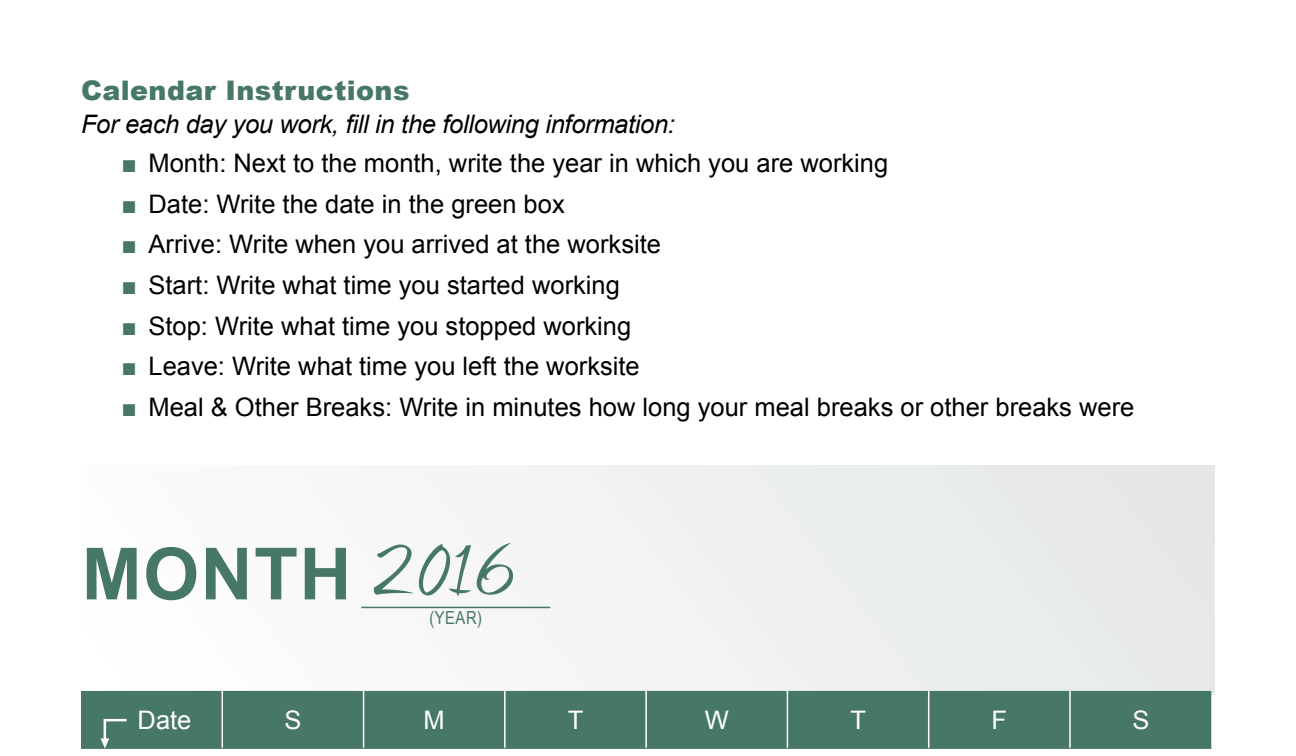
<style>
.page{position:relative;width:1296px;height:756px;background:#fff}
.page>*{position:absolute;margin:0;border:0;box-sizing:border-box;transform-origin:0 0}
.t1{font:700 72px "Arial";letter-spacing:.02em;color:#477765}
.HEADING{font:900 27px "Arial";letter-spacing:.015em;color:#477765}
.t2{font:25.5px "Arial";color:#000}
.TEXT{font:italic 25.5px "Arial";letter-spacing:-.015em;color:#000}
.t3{font:25.5px "Arial";color:#fff}
.t4{font:18px "Arial Narrow";color:#477765}
.s1{font-weight:700;color:#477765}
.s2{font-family:"Amienne";font-weight:400;font-size:96px}
</style>
<div class="page">
<div style="left:81px;top:465px;width:1134px;height:229px;background:#f2f3f2"></div>
<div style="left:81px;top:691px;width:1130px;height:57px;background:#477765"></div>
<hr style="left:80px;top:536px;width:2px;height:155px;background:#fff">
<hr style="left:222px;top:691px;width:1px;height:57px;background:#fff">
<hr style="left:363px;top:691px;width:1px;height:57px;background:#fff">
<hr style="left:504px;top:691px;width:2px;height:57px;background:#fff">
<hr style="left:645px;top:691px;width:2px;height:57px;background:#fff">
<hr style="left:787px;top:691px;width:1px;height:57px;background:#fff">
<hr style="left:928px;top:691px;width:1px;height:57px;background:#fff">
<hr style="left:1069px;top:691px;width:2px;height:57px;background:#fff">
<hr style="left:81px;top:748px;width:141px;height:1px;background:#477765">
<hr style="left:222px;top:748px;width:142px;height:1px;background:#477765">
<hr style="left:364px;top:748px;width:141px;height:1px;background:#477765">
<hr style="left:505px;top:748px;width:141px;height:1px;background:#477765">
<hr style="left:646px;top:748px;width:141px;height:1px;background:#477765">
<hr style="left:787px;top:748px;width:142px;height:1px;background:#477765">
<hr style="left:929px;top:748px;width:141px;height:1px;background:#477765">
<hr style="left:1070px;top:748px;width:141px;height:1px;background:#477765">
<svg style="left:101px;top:719px;width:26px;height:29px"></svg>
<hr style="left:361px;top:607px;width:189px;height:1px;background:#477765">
<p class="HEADING" style="left:81px;top:71px;width:330px">Calendar Instructions</p>
<p class="TEXT" style="left:81px;top:108px;width:595px">For each day you work, fill in the following information:</p>
<p class="t2" style="left:122px;top:147px;width:768px"><span class="s1">■</span> Month: Next to the month, write the year in which you are working</p>
<p class="t2" style="left:122px;top:187px;width:445px"><span class="s1">■</span> Date: Write the date in the green box</p>
<p class="t2" style="left:122px;top:228px;width:541px"><span class="s1">■</span> Arrive: Write when you arrived at the worksite</p>
<p class="t2" style="left:122px;top:268px;width:500px"><span class="s1">■</span> Start: Write what time you started working</p>
<p class="t2" style="left:122px;top:309px;width:511px"><span class="s1">■</span> Stop: Write what time you stopped working</p>
<p class="t2" style="left:122px;top:349px;width:520px"><span class="s1">■</span> Leave: Write what time you left the worksite</p>
<p class="t2" style="left:122px;top:390px;width:1014px"><span class="s1">■</span> Meal &amp; Other Breaks: Write in minutes how long your meal breaks or other breaks were</p>
<p class="t1" style="left:82px;top:526px;width:433px">MONTH <span class="s2">2016</span></p>
<p class="t4" style="left:429px;top:605px;width:54px">(YEAR)</p>
<p class="t3" style="left:138px;top:703px;width:55px">Date</p>
<p class="t3" style="left:284px;top:703px;width:19px">S</p>
<p class="t3" style="left:424px;top:703px;width:23px">M</p>
<p class="t3" style="left:568px;top:703px;width:17px">T</p>
<p class="t3" style="left:705px;top:703px;width:26px">W</p>
<p class="t3" style="left:851px;top:703px;width:17px">T</p>
<p class="t3" style="left:992px;top:703px;width:17px">F</p>
<p class="t3" style="left:1133px;top:703px;width:19px">S</p>
</div>
